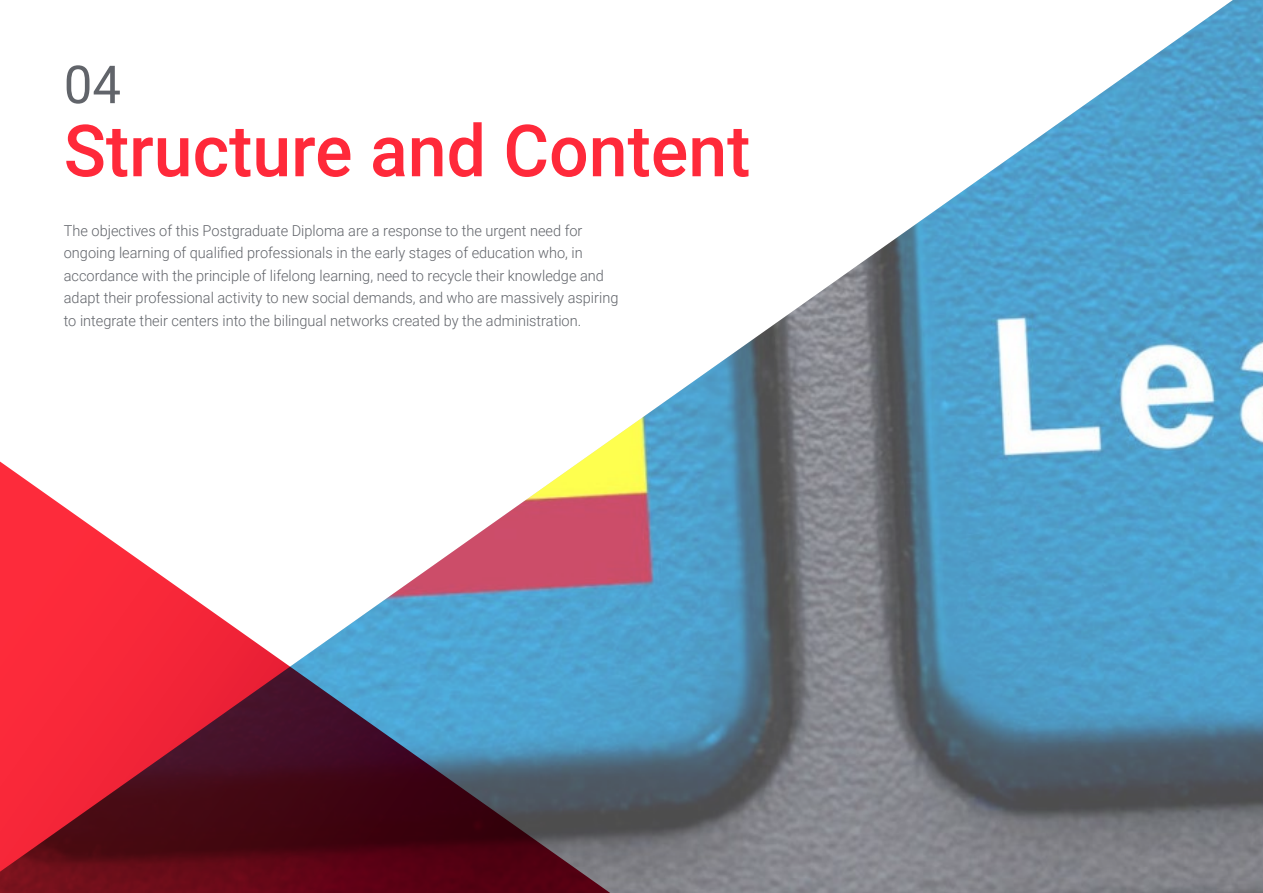
<style>
.page{position:relative;width:1263px;height:893px;background:#fff}
.page>*{position:absolute;margin:0;border:0;box-sizing:border-box;transform-origin:0 0}
.t1{font:500 72px "Roboto";color:#ff293a}
.t2{font:52.5px "Roboto";color:#61646a}
.t3{font:300 15px/22.5px "Roboto";color:#61646a}
</style>
<div class="page">
<img style="left:602px;top:0;width:661px;height:893px">
<svg style="left:0;top:446px;width:640px;height:447px"></svg>
<h2 class="t2" style="left:64px;top:48px;width:59px">04</h2>
<h1 class="t1" style="left:64px;top:100px;width:688px">Structure and Content</h1>
<p class="t3" style="left:64px;top:218px;width:556px">The objectives of this Postgraduate Diploma are a response to the urgent need for ongoing learning of qualified professionals in the early stages of education who, in accordance with the principle of lifelong learning, need to recycle their knowledge and adapt their professional activity to new social demands, and who are massively aspiring to integrate their centers into the bilingual networks created by the administration.</p>
</div>
